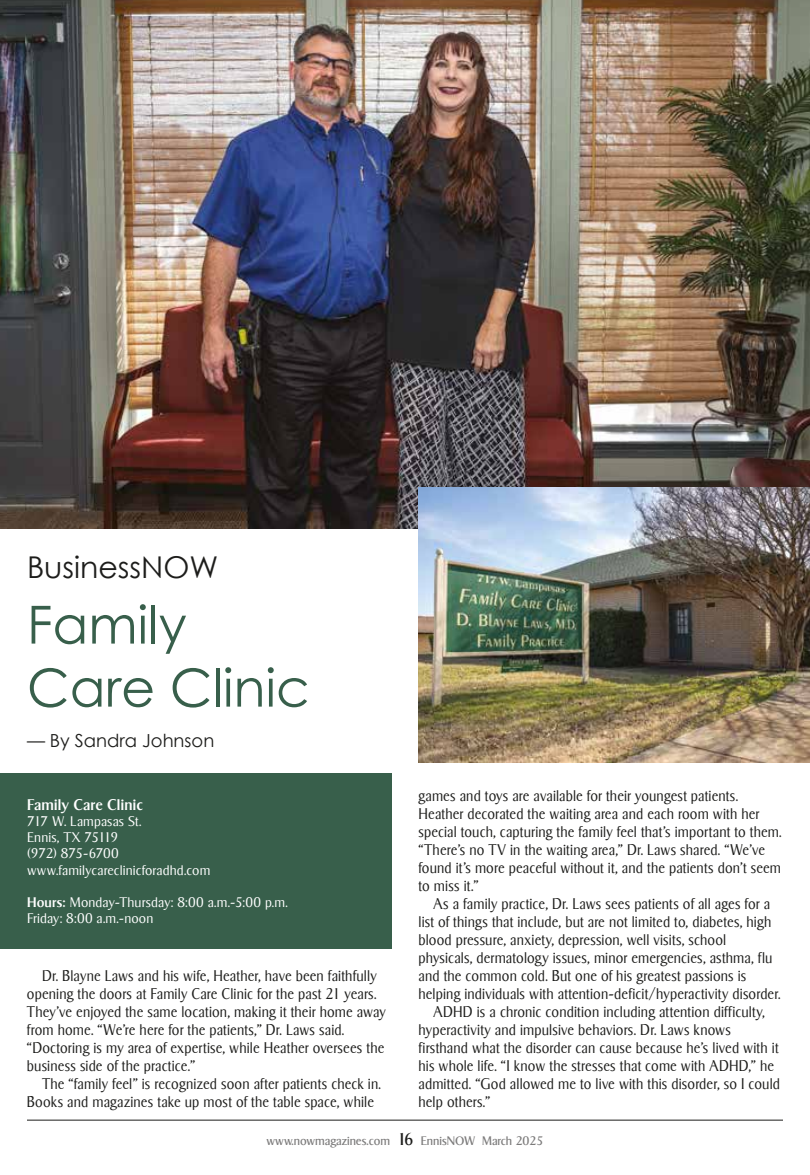
<style>
.page{position:relative;width:810px;height:1175px;background:#fff}
.page>*{position:absolute;margin:0;border:0;box-sizing:border-box;transform-origin:0 0}
.t1{font:52.5px/63px "Century Gothic";color:#385f4b}
.t2{font:30px "Century Gothic";color:#1d1d1b}
.t3{font:18px "Century Gothic";color:#1d1d1b}
.t4{font:300 15px/18px "Sigvar Serial";letter-spacing:.01em;color:#1d1d1b;scale:.94 1}
.t5{font:500 15px "Sigvar Serial";letter-spacing:.015em;color:#fff}
.t6{font:300 13.5px/16.2px "Sigvar Serial";letter-spacing:.01em;color:#fff}
.t7{font:12px "Sigvar Serial";color:#7c7b7b}
.s1{font-weight:500}
.s2{font-size:16.5px;color:#1d1d1b}
</style>
<div class="page">
<hr style="left:27px;top:1119px;width:756px;height:1px;background:#1d1d1b">
<div style="left:0;top:773px;width:392px;height:176px;background:#385f4b"></div>
<img style="left:0;top:0;width:810px;height:528px">
<img style="left:418px;top:487px;width:392px;height:275px">
<h2 class="t2" style="left:27px;top:548px;width:193px">BusinessNOW</h2>
<h1 class="t1" style="left:27px;top:592px;width:284px">Family<br>Care Clinic</h1>
<p class="t3" style="left:27px;top:729px;width:189px">— By Sandra Johnson</p>
<p class="t5" style="left:27px;top:795px;width:117px">Family Care Clinic</p>
<p class="t6" style="left:27px;top:813px;width:185px">717 W. Lampasas St.<br>Ennis, TX 75119<br>(972) 875-6700 www.familycareclinicforadhd.com</p>
<p class="t6" style="left:27px;top:894px;width:262px"><span class="s1">Hours:</span> Monday-Thursday: 8:00 a.m.-5:00 p.m.<br>Friday: 8:00 a.m.-noon</p>
<p class="t4" style="left:27px;top:967px;width:383px;text-indent:15px">Dr. Blayne Laws and his wife, Heather, have been faithfully opening the doors at Family Care Clinic for the past 21 years.<br>They’ve enjoyed the same location, making it their home away from home. “We’re here for the patients,” Dr. Laws said. “Doctoring is my area of expertise, while Heather oversees the business side of the practice.”</p>
<p class="t4" style="left:27px;top:1075px;width:378px;text-indent:15px">The “family feel” is recognized soon after patients check in.<br>Books and magazines take up most of the table space, while</p>
<p class="t4" style="left:418px;top:787px;width:388px">games and toys are available for their youngest patients.<br>Heather decorated the waiting area and each room with her special touch, capturing the family feel that’s important to them. “There’s no TV in the waiting area,” Dr. Laws shared. “We’ve found it’s more peaceful without it, and the patients don’t seem to miss it.”</p>
<p class="t4" style="left:434px;top:895px;width:360px">As a family practice, Dr. Laws sees patients of all ages for a</p>
<p class="t4" style="left:418px;top:913px;width:377px">list of things that include, but are not limited to, diabetes, high</p>
<p class="t4" style="left:418px;top:931px;width:329px">blood pressure, anxiety, depression, well visits, school</p>
<p class="t4" style="left:418px;top:949px;width:378px">physicals, dermatology issues, minor emergencies, asthma, flu</p>
<p class="t4" style="left:418px;top:967px;width:350px">and the common cold. But one of his greatest passions is</p>
<p class="t4" style="left:418px;top:985px;width:387px">helping individuals with attention-deficit/hyperactivity disorder.</p>
<p class="t4" style="left:434px;top:1003px;width:354px">ADHD is a chronic condition including attention difficulty,</p>
<p class="t4" style="left:418px;top:1021px;width:334px">hyperactivity and impulsive behaviors. Dr. Laws knows</p>
<p class="t4" style="left:418px;top:1039px;width:385px">firsthand what the disorder can cause because he’s lived with it</p>
<p class="t4" style="left:418px;top:1057px;width:380px">his whole life. “I know the stresses that come with ADHD,” he</p>
<p class="t4" style="left:418px;top:1075px;width:386px">admitted. “God allowed me to live with this disorder, so I could</p>
<p class="t4" style="left:418px;top:1093px;width:78px">help others.”</p>
<p class="t7" style="left:267px;top:1133px;width:278px">www.nowmagazines.com <span class="s2">16</span> EnnisNOW March 2025</p>
</div>
